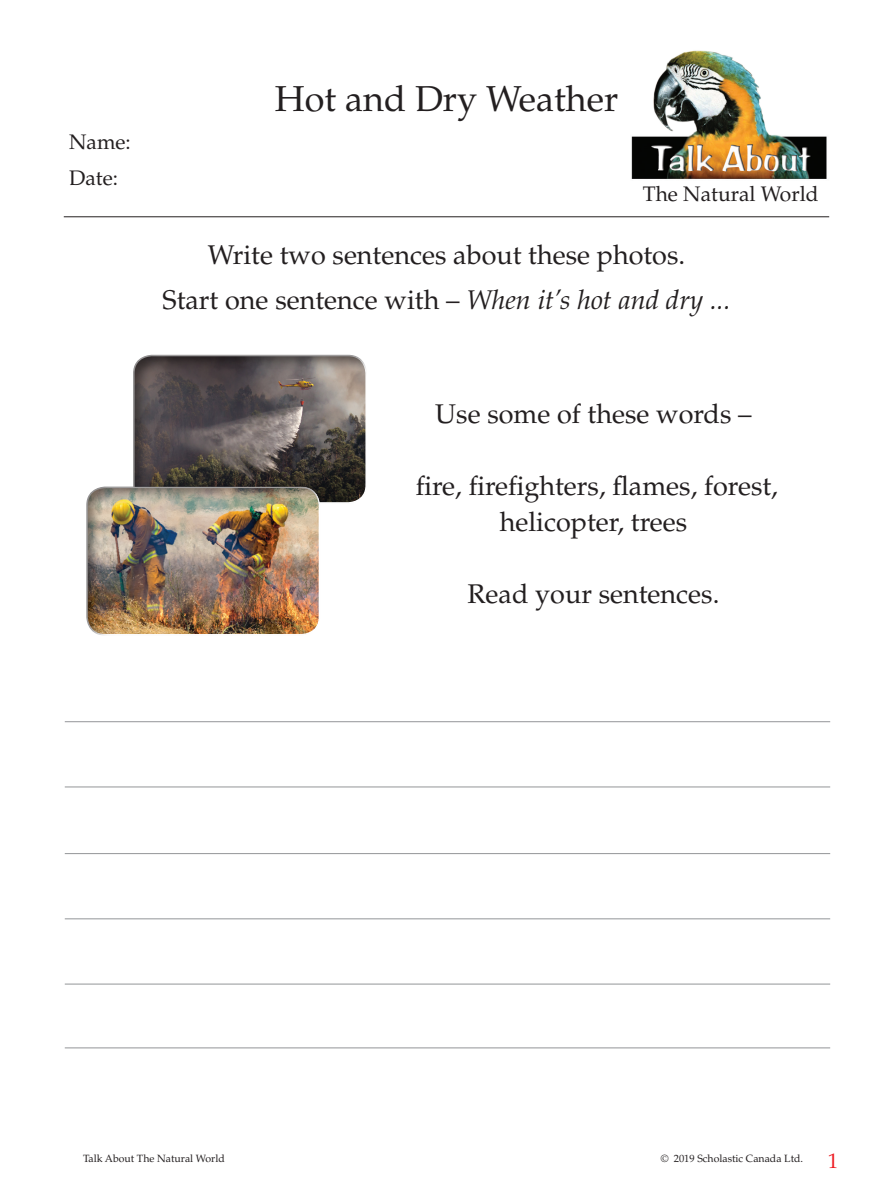
<style>
.page{position:relative;width:893px;height:1187px;background:#fff}
.page>*{position:absolute;margin:0;border:0;box-sizing:border-box;transform-origin:0 0}
.Book_Title{font:36px "Palatino LT Std";color:#231f20}
.Table_text{font:27px/36px "Palatino LT Std";color:#231f20;text-align:center}
.Book_Title-2{font:21px "Palatino LT Std";color:#231f20}
.Heading{font:21px "Palatino LT Std";color:#ee1d23}
.t1{font:10.5px "Palatino LT Std";color:#231f20}
.s1{font-style:italic}
</style>
<div class="page">
<hr style="left:64px;top:216px;width:765px;height:1px;background:#231f20">
<img style="left:590px;top:50px;width:240px;height:168px">
<hr style="left:65px;top:721px;width:765px;height:1px;background:#939598">
<hr style="left:65px;top:786px;width:765px;height:1px;background:#939598">
<hr style="left:65px;top:853px;width:765px;height:1px;background:#939598">
<hr style="left:65px;top:918px;width:765px;height:1px;background:#939598">
<hr style="left:65px;top:1047px;width:765px;height:1px;background:#939598">
<hr style="left:65px;top:983px;width:765px;height:1px;background:#939598">
<div style="left:131px;top:354px;width:237px;height:152px;background:#231f20;opacity:.5"></div>
<div style="left:84px;top:486px;width:237px;height:151px;background:#231f20;opacity:.5"></div>
<p class="Book_Title-2" style="left:69px;top:129px;width:63px">Name:</p>
<p class="Book_Title-2" style="left:69px;top:165px;width:50px">Date:</p>
<p class="Book_Title" style="left:275px;top:78px;width:345px">Hot and Dry Weather</p>
<p class="Book_Title-2" style="left:643px;top:181px;width:177px">The Natural World</p>
<p class="Table_text" style="left:208px;top:237px;width:479px">Write two sentences about these photos.</p>
<p class="Table_text" style="left:162px;top:282px;width:569px">Start one sentence with – <span class="s1">When it’s hot and dry ...</span></p>
<p class="Table_text" style="left:435px;top:396px;width:318px">Use some of these words –</p>
<p class="Table_text" style="left:416px;top:468px;width:364px">fire, firefighters, flames, forest, helicopter, trees</p>
<p class="Table_text" style="left:468px;top:576px;width:253px">Read your sentences.</p>
<p class="t1" style="left:83px;top:1151px;width:143px">Talk About The Natural World</p>
<p class="t1" style="left:661px;top:1151px;width:144px">© 2019 Scholastic Canada Ltd.</p>
<p class="Heading" style="left:828px;top:1147px;width:12px">1</p>
</div>
